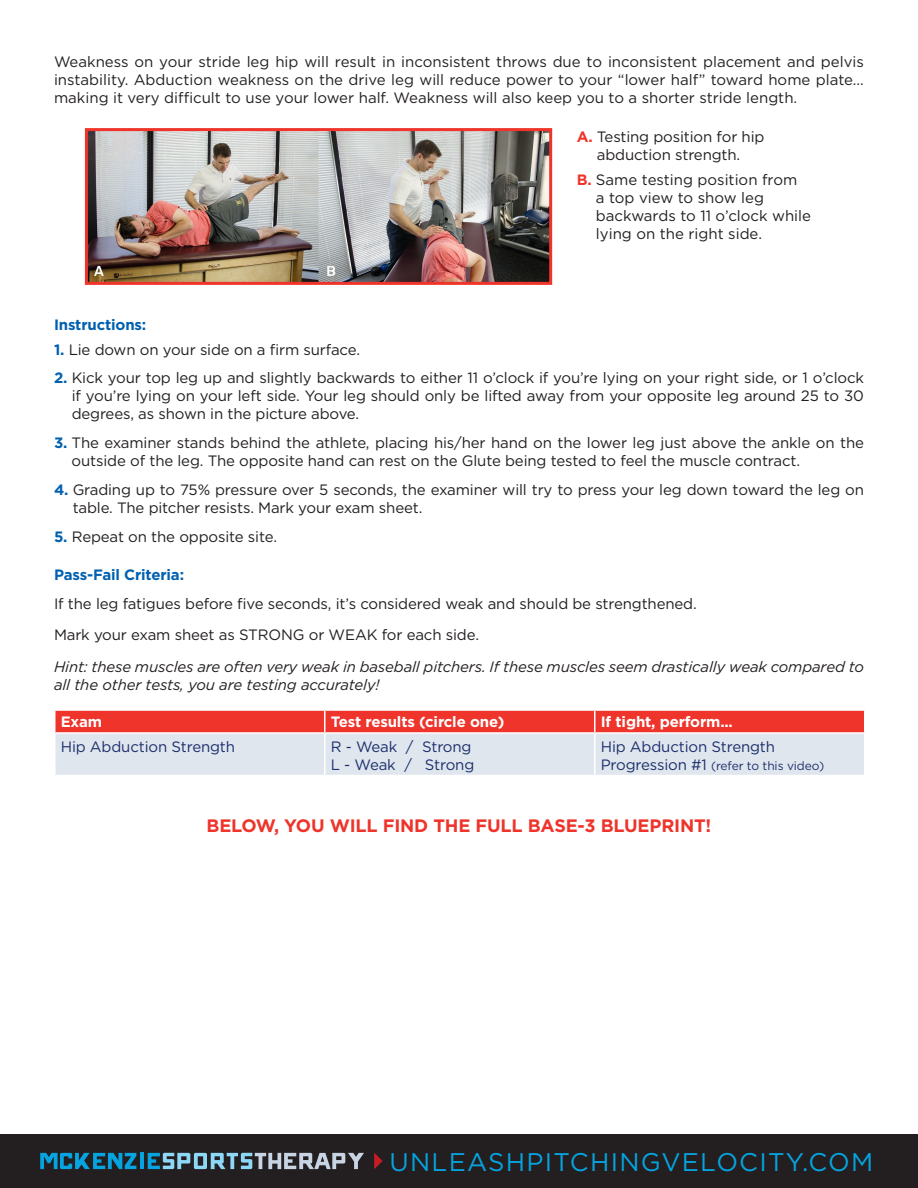
<style>
.page{position:relative;width:918px;height:1188px;background:#fff}
.page>*{position:absolute;margin:0;border:0;box-sizing:border-box;transform-origin:0 0}
.t1{font:25.5px "Gotham";letter-spacing:.05em;color:#05a4e0}
.t2{font:700 18px "Gotham HTF";letter-spacing:-.01em;color:#ee342b}
.t3{font:15px/18px "Gotham";letter-spacing:-.01em;color:#231f20}
.t4{font:italic 15px/18px "Gotham";letter-spacing:-.01em;color:#231f20}
.t5{font:15px "Gotham";letter-spacing:-.01em;color:#1d2f6c}
.t6{font:700 15px "Gotham HTF";letter-spacing:-.01em;color:#fff}
.t7{font:700 15px "Gotham HTF";letter-spacing:-.01em;color:#0161b0}
.t8{font:12px "Gotham";letter-spacing:-.01em;color:#1d2f6c}
.s1{font-family:"Gotham HTF";font-weight:700;color:#ee342b}
.s2{font-family:"Gotham HTF";font-weight:700;color:#0161b0}
.s3{font-size:15px}
</style>
<div class="page">
<div style="left:0;top:1134px;width:918px;height:54px;background:#231f20"></div>
<svg style="left:40px;top:1153px;width:96px;height:16px"></svg>
<hr style="left:140px;top:1153px;width:4px;height:16px;background:#05a4e0">
<svg style="left:148px;top:1153px;width:216px;height:16px"></svg>
<svg style="left:374px;top:1153px;width:9px;height:16px"></svg>
<svg style="left:56px;top:711px;width:808px;height:64px;background:#e4a9ac"></svg>
<hr style="left:324px;top:711px;width:2px;height:21px;background:#fff">
<hr style="left:594px;top:711px;width:2px;height:21px;background:#fff">
<hr style="left:54px;top:732px;width:271px;height:2px;background:#fff">
<hr style="left:325px;top:732px;width:270px;height:2px;background:#fff">
<hr style="left:324px;top:734px;width:2px;height:41px;background:#fff">
<hr style="left:595px;top:732px;width:271px;height:2px;background:#fff">
<hr style="left:594px;top:734px;width:2px;height:41px;background:#fff">
<img style="left:89px;top:132px;width:459px;height:149px">
<div style="left:85px;top:128px;width:467px;height:157px;border:3px solid #ee342b"></div>
<p class="t3" style="left:54px;top:52px;width:812px;text-align:justify">Weakness on your stride leg hip will result in inconsistent throws due to inconsistent placement and pelvis instability. Abduction weakness on the drive leg will reduce power to your “lower half” toward home plate... making it very difficult to use your lower half. Weakness will also keep you to a shorter stride length.</p>
<p class="t3" style="left:577px;top:128px;width:189px;text-align:center"><span class="s1">A.</span> Testing position for hip abduction strength.</p>
<p class="t3" style="left:596px;top:170px;width:217px;text-indent:-19px"><span class="s1">B.</span> Same testing position from<br>a top view to show leg backwards to 11 o’clock while lying on the right side.</p>
<p class="t7" style="left:54px;top:316px;width:94px">Instructions:</p>
<p class="t3" style="left:54px;top:340px;width:308px"><span class="s2">1.</span> Lie down on your side on a firm surface.</p>
<p class="t3" style="left:72px;top:369px;width:794px;text-align:justify;text-indent:-18px"><span class="s2">2.</span> Kick your top leg up and slightly backwards to either 11 o’clock if you’re lying on your right side, or 1 o’clock if you’re lying on your left side. Your leg should only be lifted away from your opposite leg around 25 to 30 degrees, as shown in the picture above.</p>
<p class="t3" style="left:72px;top:434px;width:794px;text-indent:-18px"><span class="s2">3.</span> The examiner stands behind the athlete, placing his/her hand on the lower leg just above the ankle on the outside of the leg. The opposite hand can rest on the Glute being tested to feel the muscle contract.</p>
<p class="t3" style="left:73px;top:480px;width:793px;text-indent:-19px"><span class="s2">4.</span> Grading up to 75% pressure over 5 seconds, the examiner will try to press your leg down toward the leg on table. The pitcher resists. Mark your exam sheet.</p>
<p class="t3" style="left:54px;top:527px;width:225px"><span class="s2">5.</span> Repeat on the opposite site.</p>
<p class="t7" style="left:54px;top:566px;width:132px">Pass-Fail Criteria:</p>
<p class="t3" style="left:54px;top:594px;width:644px">If the leg fatigues before five seconds, it’s considered weak and should be strengthened.</p>
<p class="t3" style="left:54px;top:626px;width:427px">Mark your exam sheet as STRONG or WEAK for each side.</p>
<p class="t4" style="left:54px;top:657px;width:812px">Hint: these muscles are often very weak in baseball pitchers. If these muscles seem drastically weak compared to all the other tests, you are testing accurately!</p>
<p class="t6" style="left:61px;top:713px;width:43px">Exam</p>
<p class="t6" style="left:331px;top:713px;width:175px">Test results (circle one)</p>
<p class="t6" style="left:601px;top:713px;width:134px">If tight, perform...</p>
<p class="t5" style="left:61px;top:738px;width:176px">Hip Abduction Strength</p>
<p class="t5" style="left:331px;top:738px;width:142px">R - Weak / Strong</p>
<p class="t5" style="left:331px;top:756px;width:145px">L - Weak / Strong</p>
<p class="t5" style="left:601px;top:738px;width:176px">Hip Abduction Strength</p>
<p class="t8" style="left:601px;top:759px;width:225px"><span class="s3">Progression #1</span> (refer to this video)</p>
<p class="t2" style="left:207px;top:816px;width:506px">BELOW, YOU WILL FIND THE FULL BASE-3 BLUEPRINT!</p>
<h1 class="t1" style="left:390px;top:1148px;width:485px">UNLEASHPITCHINGVELOCITY.COM</h1>
</div>
